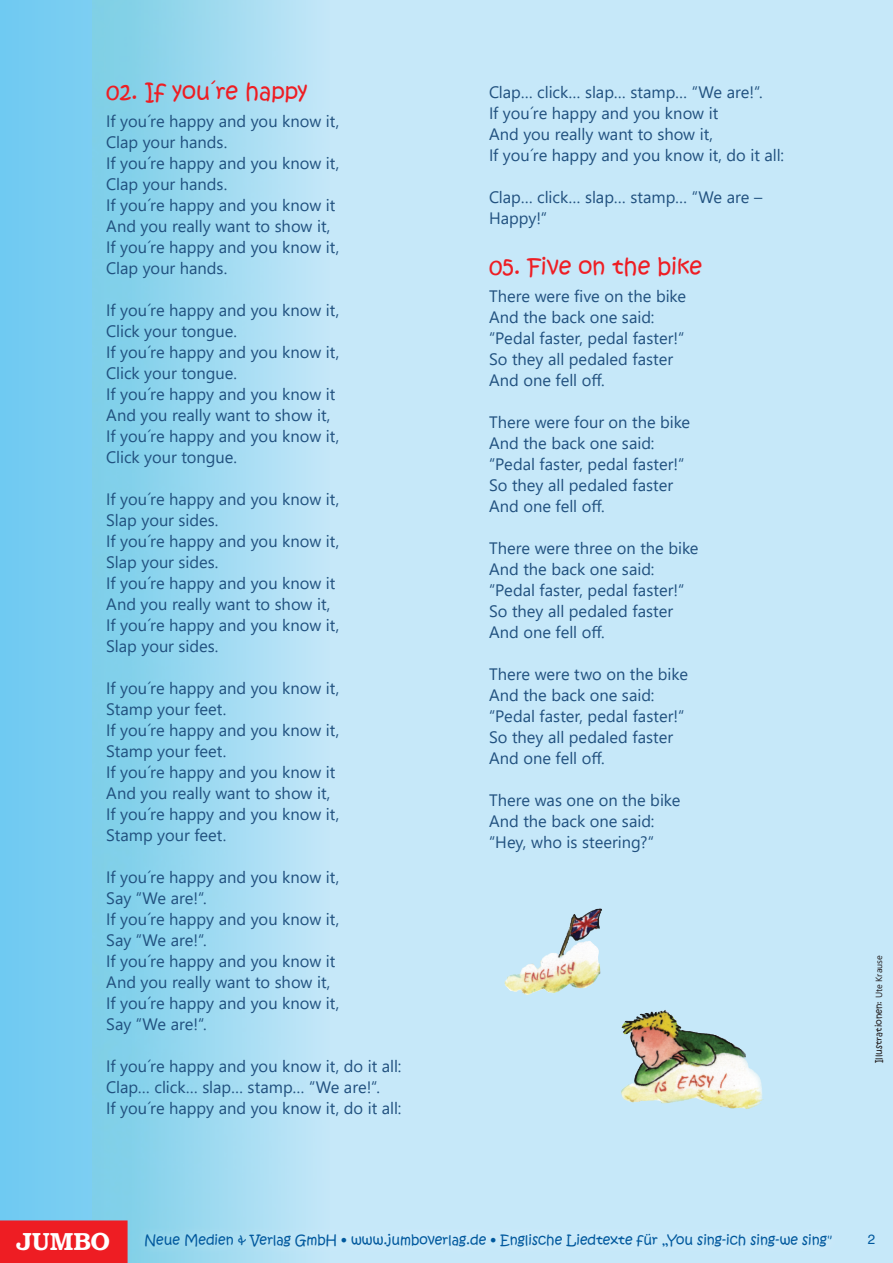
<style>
.page{position:relative;width:893px;height:1263px;background:#c6e8f9}
.page>*{position:absolute;margin:0;border:0;box-sizing:border-box;transform-origin:0 0}
.t1{font:24px "Boo Dem";color:#fff}
.t2{font:22.5px "Kristen ITC";color:#ee1d23}
.t3{font:16.5px/21px "Segoe UI";color:#21517f}
.t4{font:13.5px "Kristen ITC";color:#01599e}
.t5{font:13.5px "Helvetica";color:#01599e}
.t6{font:9px "Kristen ITC";color:#231f20}
.s1{font-family:"Segoe UI"}
</style>
<div class="page">
<div style="left:0;top:0;width:330px;height:1263px;background:#76ccf2"></div>
<img style="left:93px;top:0;width:237px;height:1263px">
<img style="left:621px;top:1010px;width:142px;height:99px">
<img style="left:504px;top:908px;width:98px;height:87px">
<div style="left:0;top:1220px;width:128px;height:43px;background:#ee1d23;border:2px solid #ee1d23"></div>
<div style="left:134px;top:1223px;width:709px;height:35px;background:#fff;opacity:.5"></div>
<h2 class="t2" style="left:106px;top:77px;width:203px">02. If you´re happy</h2>
<p class="t3" style="left:106px;top:109px;width:235px">If you´re happy and you know it,<br>Clap your hands.<br>If you´re happy and you know it,<br>Clap your hands.<br>If you´re happy and you know it<br>And you really want to show it,<br>If you´re happy and you know it,<br>Clap your hands.</p>
<p class="t3" style="left:106px;top:298px;width:235px">If you´re happy and you know it,<br>Click your tongue.<br>If you´re happy and you know it,<br>Click your tongue.<br>If you´re happy and you know it<br>And you really want to show it,<br>If you´re happy and you know it,<br>Click your tongue.</p>
<p class="t3" style="left:106px;top:487px;width:235px">If you´re happy and you know it,<br>Slap your sides.<br>If you´re happy and you know it,<br>Slap your sides.<br>If you´re happy and you know it<br>And you really want to show it,<br>If you´re happy and you know it,<br>Slap your sides.</p>
<p class="t3" style="left:106px;top:676px;width:235px">If you´re happy and you know it,<br>Stamp your feet.<br>If you´re happy and you know it,<br>Stamp your feet.<br>If you´re happy and you know it<br>And you really want to show it,<br>If you´re happy and you know it,<br>Stamp your feet.</p>
<p class="t3" style="left:106px;top:865px;width:235px">If you´re happy and you know it,<br>Say “We are!“.<br>If you´re happy and you know it,<br>Say “We are!“.<br>If you´re happy and you know it<br>And you really want to show it,<br>If you´re happy and you know it,<br>Say “We are!“.</p>
<p class="t3" style="left:106px;top:1054px;width:297px">If you´re happy and you know it, do it all:<br>Clap… click… slap… stamp… “We are!“.<br>If you´re happy and you know it, do it all:</p>
<p class="t3" style="left:489px;top:80px;width:297px">Clap… click… slap… stamp… “We are!“.<br>If you´re happy and you know it<br>And you really want to show it,<br>If you´re happy and you know it, do it all:</p>
<p class="t3" style="left:489px;top:185px;width:275px">Clap… click… slap… stamp… “We are –<br>Happy!“</p>
<h2 class="t2" style="left:489px;top:251px;width:215px">05. Five on the bike</h2>
<p class="t3" style="left:489px;top:284px;width:199px">There were five on the bike<br>And the back one said: “Pedal faster, pedal faster!“<br>So they all pedaled faster<br>And one fell off.</p>
<p class="t3" style="left:489px;top:410px;width:203px">There were four on the bike<br>And the back one said: “Pedal faster, pedal faster!“<br>So they all pedaled faster<br>And one fell off.</p>
<p class="t3" style="left:489px;top:536px;width:211px">There were three on the bike<br>And the back one said: “Pedal faster, pedal faster!“<br>So they all pedaled faster<br>And one fell off.</p>
<p class="t3" style="left:489px;top:662px;width:201px">There were two on the bike<br>And the back one said: “Pedal faster, pedal faster!“<br>So they all pedaled faster<br>And one fell off.</p>
<p class="t3" style="left:489px;top:788px;width:193px">There was one on the bike<br>And the back one said: “Hey, who is steering?“</p>
<p class="t6" style="left:873px;top:1063px;width:109px;rotate:-90deg">Illustrationen: <span class="s1">Ute Krause</span></p>
<h1 class="t1" style="left:16px;top:1228px;width:96px">JUMBO</h1>
<p class="t4" style="left:145px;top:1231px;width:689px">Neue Medien &amp; Verlag GmbH • www.jumboverlag.de • Englische Liedtexte für „You sing-ich sing-we sing"</p>
<p class="t5" style="left:868px;top:1231px;width:9px">2</p>
</div>
